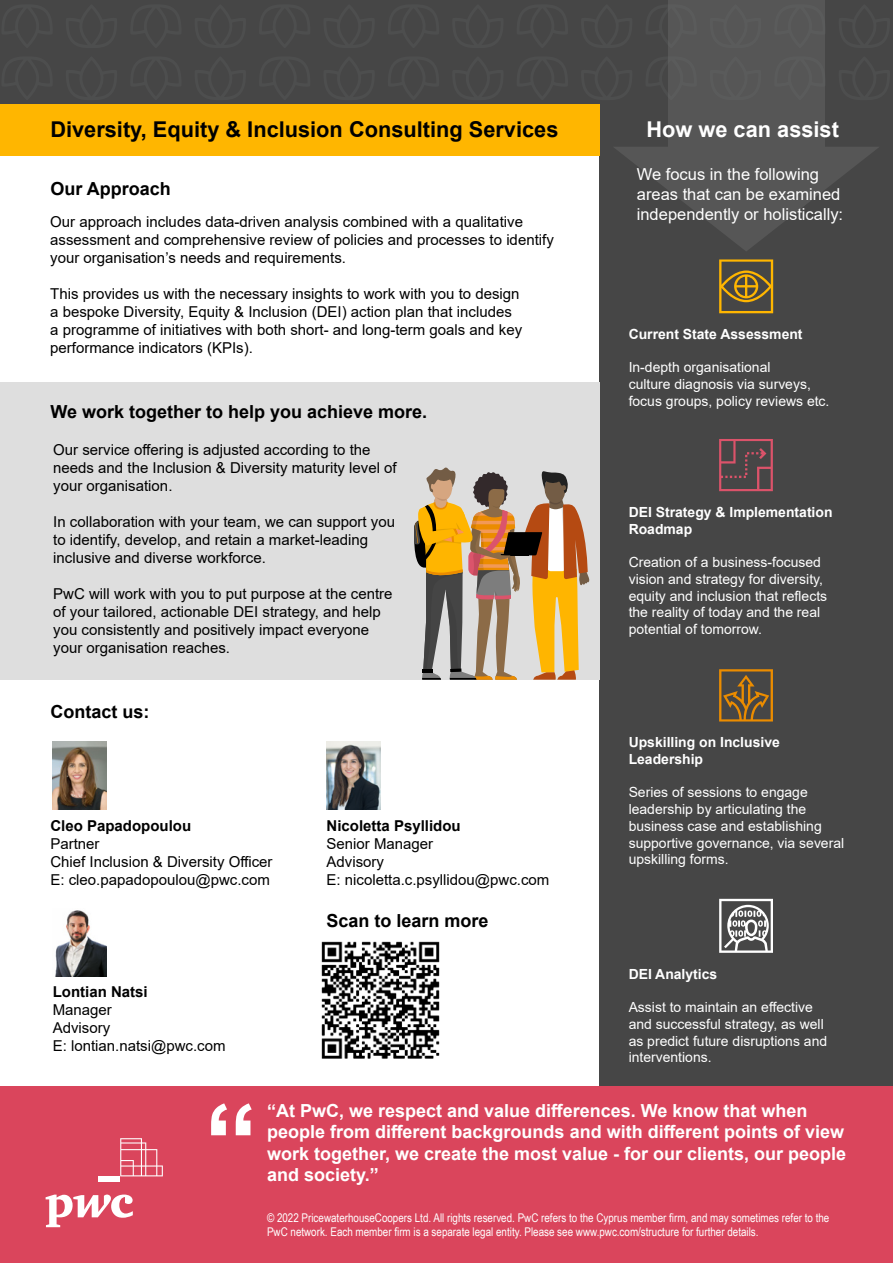
<style>
.page{position:relative;width:893px;height:1263px;background:#fff}
.page>*{position:absolute;margin:0;border:0;box-sizing:border-box;transform-origin:0 0}
.t1{font:700 107.4px "Arial";color:#fff}
.t2{font:700 21.75px "Arial";color:#000}
.t3{font:700 21.75px "Arial";color:#fff}
.t4{font:700 18px/21.6px "Arial";color:#fff}
.t5{font:700 18px "Arial";color:#000}
.t6{font:16.5px/19.8px "Arial";color:#fff}
.t7{font:15px/18px "Arial";color:#000}
.t8{font:700 15px "Arial";color:#000}
.t9{font:13.95px/16.8px "Arial";color:#fff}
.t10{font:700 13.95px/16.8px "Arial";color:#fff}
.t11{font:12px/14.4px "Arial Narrow";color:#fff}
</style>
<div class="page">
<img style="left:321px;top:941px;width:119px;height:118px">
<div style="left:0;top:0;width:893px;height:114px;background:#464646"></div>
<div style="left:599px;top:39px;width:294px;height:1085px;background:#464646"></div>
<div style="left:668px;top:0;width:156px;height:162px;background:#565656"></div>
<svg style="left:614px;top:147px;width:265px;height:104px"></svg>
<svg style="left:824px;top:4px;width:1px;height:44px"></svg>
<svg style="left:824px;top:56px;width:1px;height:44px"></svg>
<div style="left:0;top:104px;width:599px;height:52px;background:#ffb600"></div>
<div style="left:0;top:382px;width:599px;height:298px;background:#dedede"></div>
<svg style="left:414px;top:467px;width:175px;height:213px"></svg>
<div style="left:0;top:1087px;width:893px;height:176px;background:#da455c"></div>
<svg style="left:46px;top:1194px;width:87px;height:33px"></svg>
<div style="left:98px;top:1176px;width:22px;height:6px;background:#fff"></div>
<svg style="left:120px;top:1138px;width:43px;height:38px"></svg>
<img style="left:53px;top:741px;width:54px;height:68px">
<img style="left:55px;top:910px;width:52px;height:66px">
<img style="left:327px;top:741px;width:54px;height:68px">
<svg style="left:719px;top:439px;width:54px;height:52px"></svg>
<svg style="left:719px;top:669px;width:54px;height:52px"></svg>
<svg style="left:719px;top:899px;width:54px;height:54px"></svg>
<svg style="left:719px;top:259px;width:54px;height:54px"></svg>
<h2 class="t2" style="left:50px;top:114px;width:510px">Diversity, Equity &amp; Inclusion Consulting Services</h2>
<h2 class="t3" style="left:646px;top:114px;width:194px">How we can assist</h2>
<p class="t6" style="left:637px;top:164px;width:208px">We focus in the following areas that can be examined independently or holistically:</p>
<p class="t5" style="left:50px;top:176px;width:122px">Our Approach</p>
<p class="t7" style="left:50px;top:213px;width:505px">Our approach includes data-driven analysis combined with a qualitative assessment and comprehensive review of policies and processes to identify your organisation’s needs and requirements.</p>
<p class="t7" style="left:50px;top:285px;width:473px">This provides us with the necessary insights to work with you to design a bespoke Diversity, Equity &amp; Inclusion (DEI) action plan that includes a programme of initiatives with both short- and long-term goals and key performance indicators (KPIs).</p>
<p class="t10" style="left:629px;top:326px;width:175px">Current State Assessment</p>
<p class="t9" style="left:629px;top:359px;width:202px">In-depth organisational<br>culture diagnosis via surveys, focus groups, policy reviews etc.</p>
<p class="t5" style="left:50px;top:399px;width:378px">We work together to help you achieve more.</p>
<p class="t7" style="left:53px;top:440px;width:345px">Our service offering is adjusted according to the needs and the Inclusion &amp; Diversity maturity level of your organisation.</p>
<p class="t7" style="left:53px;top:512px;width:343px">In collaboration with your team, we can support you to identify, develop, and retain a market-leading inclusive and diverse workforce.</p>
<p class="t7" style="left:53px;top:584px;width:341px">PwC will work with you to put purpose at the centre of your tailored, actionable DEI strategy, and help you consistently and positively impact everyone your organisation reaches.</p>
<p class="t5" style="left:50px;top:699px;width:100px">Contact us:</p>
<p class="t8" style="left:50px;top:816px;width:142px">Cleo Papadopoulou</p>
<p class="t7" style="left:50px;top:835px;width:224px">Partner<br>Chief Inclusion &amp; Diversity Officer<br>E: cleo.papadopoulou@pwc.com</p>
<p class="t8" style="left:53px;top:981px;width:97px">Lontian Natsi</p>
<p class="t7" style="left:53px;top:1001px;width:174px">Manager<br>Advisory<br>E: lontian.natsi@pwc.com</p>
<p class="t8" style="left:327px;top:816px;width:136px">Nicoletta Psyllidou</p>
<p class="t7" style="left:327px;top:835px;width:224px">Senior Manager<br>Advisory<br>E: nicoletta.c.psyllidou@pwc.com</p>
<p class="t5" style="left:327px;top:908px;width:164px">Scan to learn more</p>
<p class="t10" style="left:629px;top:504px;width:205px">DEI Strategy &amp; Implementation<br>Roadmap</p>
<p class="t9" style="left:629px;top:554px;width:200px">Creation of a business-focused vision and strategy for diversity, equity and inclusion that reflects the reality of today and the real potential of tomorrow.</p>
<p class="t10" style="left:629px;top:734px;width:153px">Upskilling on Inclusive<br>Leadership</p>
<p class="t9" style="left:629px;top:784px;width:217px">Series of sessions to engage leadership by articulating the business case and establishing supportive governance, via several upskilling forms.</p>
<p class="t10" style="left:629px;top:965px;width:90px">DEI Analytics</p>
<p class="t9" style="left:629px;top:998px;width:200px">Assist to maintain an effective and successful strategy, as well as predict future disruptions and interventions.</p>
<h1 class="t1" style="left:204px;top:1067px;width:55px">“</h1>
<p class="t4" style="left:267px;top:1100px;width:581px">“At PwC, we respect and value differences. We know that when people from different backgrounds and with different points of view work together, we create the most value - for our clients, our people</p>
<p class="t4" style="left:267px;top:1164px;width:113px">and society.”</p>
<p class="t11" style="left:267px;top:1210px;width:564px">© 2022 PricewaterhouseCoopers Ltd. All rights reserved. PwC refers to the Cyprus member firm, and may sometimes refer to the<br>PwC network. Each member firm is a separate legal entity. Please see www.pwc.com/structure for further details.</p>
</div>
